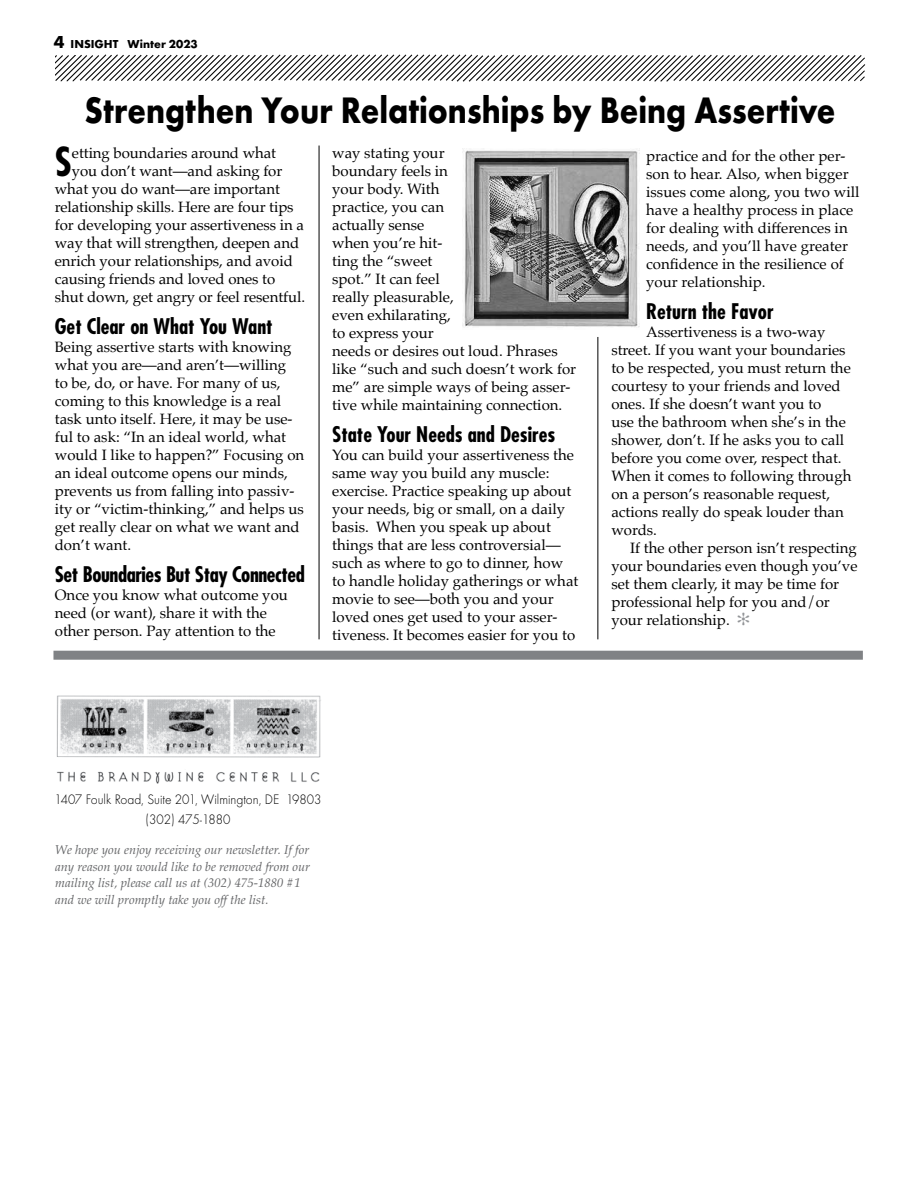
<style>
.page{position:relative;width:918px;height:1188px;background:#fff}
.page>*{position:absolute;margin:0;border:0;box-sizing:border-box;transform-origin:0 0}
.t1{font:700 condensed 38.85px "Futura";color:#000}
.t2{font:700 38.25px "Futura T";color:#000;scale:.85 1}
.t3{font:700 condensed 21px "Futura";color:#000}
.t4{font:700 condensed 21px "Futura";letter-spacing:-.02em;color:#000}
.t5{font:15px/18px "Palatino";color:#000}
.t6{font:300 14.25px/19.5px "Futura T";color:#000;text-align:center;scale:.94 1}
.t7{font:italic 12.75px/16.5px "Palatino";color:#636466}
.t8{font:700 12px "Futura T";color:#000}
.s1{font-size:18px}
</style>
<div class="page">
<svg style="left:55px;top:54px;width:810px;height:28px"></svg>
<div style="left:53px;top:651px;width:810px;height:9px;background:#808285"></div>
<hr style="left:319px;top:146px;width:1px;height:493px;background:#000">
<hr style="left:598px;top:337px;width:1px;height:302px;background:#000">
<img style="left:462px;top:150px;width:177px;height:178px">
<img style="left:56px;top:695px;width:265px;height:89px">
<p class="t8" style="left:54px;top:37px;width:146px"><span class="s1">4</span> INSIGHT Winter 2023</p>
<h2 class="t2" style="left:84px;top:88px;width:885px">Strengthen Your Relationships by Being Assertive</h2>
<h1 class="t1" style="left:55px;top:137px;width:19px">S</h1>
<p class="t5" style="left:72px;top:144px;width:206px">etting boundaries around what</p>
<p class="t5" style="left:72px;top:162px;width:212px">you don’t want—and asking for</p>
<p class="t5" style="left:55px;top:180px;width:227px">what you do want—are important</p>
<p class="t5" style="left:55px;top:198px;width:240px">relationship skills. Here are four tips</p>
<p class="t5" style="left:55px;top:216px;width:251px">for developing your assertiveness in a</p>
<p class="t5" style="left:55px;top:234px;width:246px">way that will strengthen, deepen and</p>
<p class="t5" style="left:55px;top:252px;width:240px">enrich your relationships, and avoid</p>
<p class="t5" style="left:55px;top:270px;width:222px">causing friends and loved ones to</p>
<p class="t5" style="left:55px;top:288px;width:252px">shut down, get angry or feel resentful.</p>
<h3 class="t3" style="left:55px;top:313px;width:219px">Get Clear on What You Want</h3>
<p class="t5" style="left:55px;top:338px;width:251px">Being assertive starts with knowing what you are—and aren’t—willing<br>to be, do, or have. For many of us, coming to this knowledge is a real task unto itself. Here, it may be use&shy;ful to ask: “In an ideal world, what would I like to happen?” Focusing on an ideal outcome opens our minds, prevents us from falling into passiv&shy;ity or “victim-thinking,” and helps us get really clear on what we want and don’t want.</p>
<h3 class="t4" style="left:55px;top:561px;width:252px">Set Boundaries But Stay Connected</h3>
<p class="t5" style="left:55px;top:586px;width:235px">Once you know what outcome you need (or want), share it with the other person. Pay attention to the</p>
<p class="t5" style="left:332px;top:144px;width:246px">way stating your<br>boundary feels in<br>your body. With<br>practice, you can<br>actually sense<br>when you’re hit-<br>ting the “sweet<br>spot.” It can feel<br>really pleasurable,<br>even exhilarating,<br>to express your<br>needs or desires out loud. Phrases like “such and such doesn’t work for me” are simple ways of being asser&shy;tive while maintaining connection.</p>
<h3 class="t3" style="left:332px;top:421px;width:225px">State Your Needs and Desires</h3>
<p class="t5" style="left:332px;top:446px;width:248px">You can build your assertiveness the same way you build any muscle: exercise. Practice speaking up about your needs, big or small, on a daily basis. When you speak up about things that are less controversial— such as where to go to dinner, how to handle holiday gatherings or what movie to see—both you and your loved ones get used to your asser&shy;tiveness. It becomes easier for you to</p>
<p class="t5" style="left:646px;top:147px;width:215px">practice and for the other per&shy;son to hear. Also, when bigger issues come along, you two will have a healthy process in place for dealing with differences in needs, and you’ll have greater confidence in the resilience of your relationship.</p>
<h3 class="t3" style="left:646px;top:298px;width:129px">Return the Favor</h3>
<p class="t5" style="left:611px;top:323px;width:242px;text-indent:35px">Assertiveness is a two-way street. If you want your boundaries to be respected, you must return the courtesy to your friends and loved ones. If she doesn’t want you to<br>use the bathroom when she’s in the shower, don’t. If he asks you to call before you come over, respect that.<br>When it comes to following through on a person’s reasonable request, actions really do speak louder than words.</p>
<p class="t5" style="left:611px;top:539px;width:248px;text-indent:19px">If the other person isn’t respecting your boundaries even though you’ve set them clearly, it may be time for professional help for you and/or your relationship.</p>
<p class="t6" style="left:54px;top:790px;width:286px">1407 Foulk Road, Suite 201, Wilmington, DE 19803 (302) 475-1880</p>
<p class="t7" style="left:55px;top:841px;width:256px">We hope you enjoy receiving our newsletter. If for any reason you would like to be removed from our mailing list, please call us at (302) 475-1880 #1 and we will promptly take you off the list.</p>
</div>
